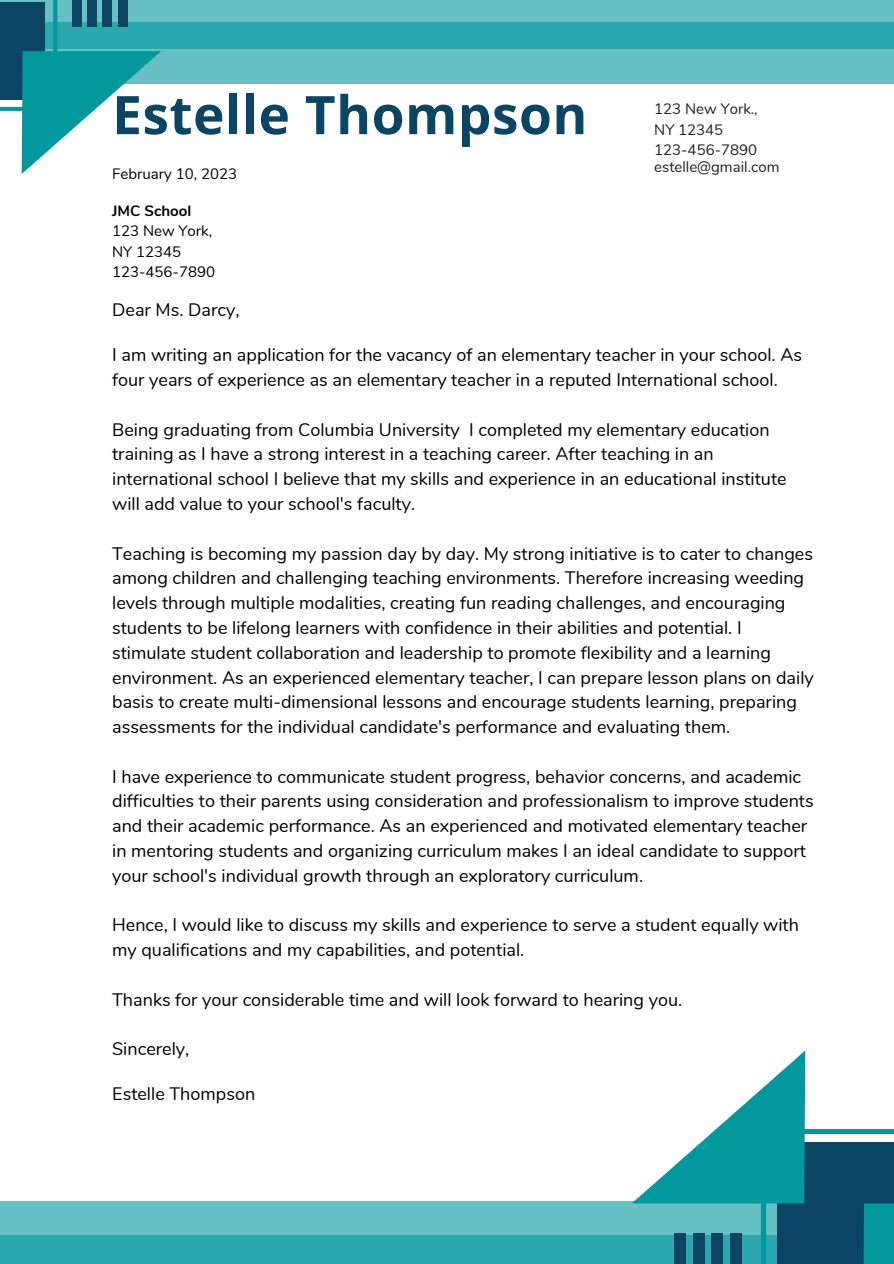
<style>
.page{position:relative;width:894px;height:1264px;background:#fff}
.page>*{position:absolute;margin:0;border:0;box-sizing:border-box;transform-origin:0 0}
.t1{font:700 53.1px "Open Sans";letter-spacing:.01em;color:#0c4563}
.t2{font:18px/24.8px "Nunito";color:#000}
.t3{font:15px/20.2px "Nunito";color:#1f2122}
.t4{font:15px/20.2px "Nunito";color:#000}
.t5{font:700 15px "Nunito";color:#000}
</style>
<div class="page">
<div style="left:0;top:22px;width:893px;height:61px;background:#67c1c4"></div>
<div style="left:0;top:1201px;width:893px;height:62px;background:#67c1c4"></div>
<svg style="left:161px;top:0;width:732px;height:49px;background:#45b3b7"></svg>
<div style="left:0;top:1235px;width:893px;height:28px;background:#2ba8ad"></div>
<svg style="left:0;top:0;width:161px;height:174px"></svg>
<svg style="left:632px;top:1050px;width:261px;height:213px"></svg>
<h1 class="t1" style="left:112px;top:77px;width:476px">Estelle Thompson</h1>
<p class="t3" style="left:654px;top:99px;width:105px">123 New York.,<br>NY 12345<br>123-456-7890</p>
<p class="t3" style="left:654px;top:157px;width:127px">estelle@gmail.com</p>
<p class="t4" style="left:112px;top:163px;width:126px">February 10, 2023</p>
<p class="t5" style="left:112px;top:201px;width:80px">JMC School</p>
<p class="t4" style="left:112px;top:221px;width:104px">123 New York,<br>NY 12345<br>123-456-7890</p>
<p class="t2" style="left:112px;top:298px;width:129px">Dear Ms. Darcy,</p>
<p class="t2" style="left:112px;top:343px;width:691px">I am writing an application for the vacancy of an elementary teacher in your school. As four years of experience as an elementary teacher in a reputed International school.</p>
<p class="t2" style="left:112px;top:417px;width:675px">Being graduating from Columbia University I completed my elementary education training as I have a strong interest in a teaching career. After teaching in an international school I believe that my skills and experience in an educational institute will add value to your school's faculty.</p>
<p class="t2" style="left:112px;top:541px;width:703px">Teaching is becoming my passion day by day. My strong initiative is to cater to changes among children and challenging teaching environments. Therefore increasing weeding levels through multiple modalities, creating fun reading challenges, and encouraging students to be lifelong learners with confidence in their abilities and potential. I stimulate student collaboration and leadership to promote flexibility and a learning environment. As an experienced elementary teacher, I can prepare lesson plans on daily basis to create multi-dimensional lessons and encourage students learning, preparing assessments for the individual candidate's performance and evaluating them.</p>
<p class="t2" style="left:112px;top:764px;width:702px">I have experience to communicate student progress, behavior concerns, and academic difficulties to their parents using consideration and professionalism to improve students and their academic performance. As an experienced and motivated elementary teacher in mentoring students and organizing curriculum makes I an ideal candidate to support your school's individual growth through an exploratory curriculum.</p>
<p class="t2" style="left:112px;top:913px;width:688px">Hence, I would like to discuss my skills and experience to serve a student equally with my qualifications and my capabilities, and potential.</p>
<p class="t2" style="left:112px;top:987px;width:571px">Thanks for your considerable time and will look forward to hearing you.</p>
<p class="t2" style="left:112px;top:1036px;width:79px">Sincerely,</p>
<p class="t2" style="left:112px;top:1081px;width:144px">Estelle Thompson</p>
</div>
